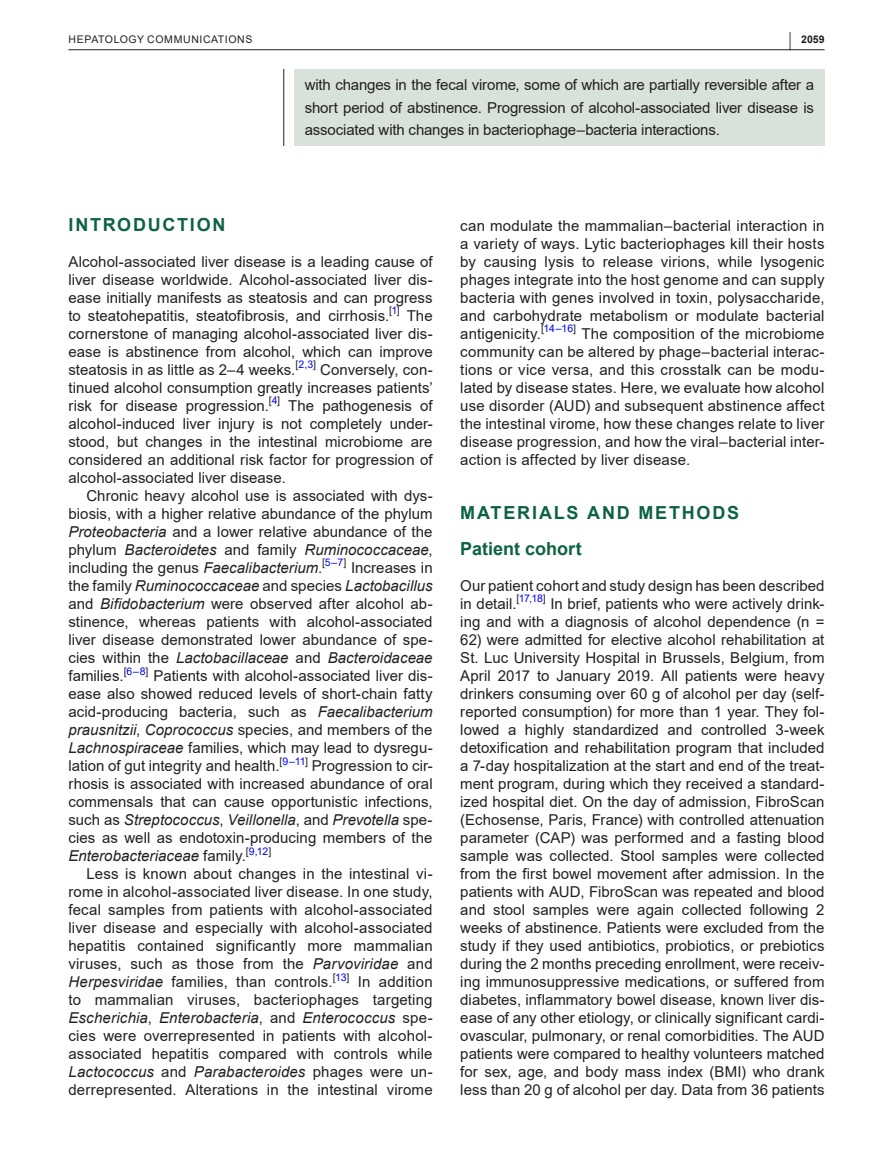
<style>
.page{position:relative;width:893px;height:1174px;background:#fff}
.page>*{position:absolute;margin:0;border:0;box-sizing:border-box;transform-origin:0 0}
.t1{font:700 19.5px "Arial";color:#231f20;scale:.38 1}
.t2{font:700 18px/36px "Arial";letter-spacing:.095em;color:#0d6341}
.t3{font:15px/18px "Arial";letter-spacing:.005em;color:#231f20;text-align:justify}
.t4{font:10.5px "Arial";letter-spacing:-.02em;color:#00f}
.t5{font:10.5px "Arial";letter-spacing:.055em;color:#231f20}
.t6{font:700 10.5px "Arial";color:#231f20}
.s1{color:#00f}
.s2{color:#231f20}
.s3{font-style:italic}
</style>
<div class="page">
<hr style="left:68px;top:49px;width:756px;height:1px;background:#231f20">
<div style="left:294px;top:69px;width:530px;height:77px;background:#d9e1db"></div>
<hr style="left:283px;top:69px;width:1px;height:77px;background:#231f20">
<h1 class="t1" style="left:789px;top:25px;width:7px">|</h1>
<p class="t5" style="left:69px;top:32px;width:185px">HEPATOLOGY COMMUNICATIONS</p>
<p class="t6" style="left:801px;top:32px;width:25px">2059</p>
<p class="t3" style="left:305px;top:74px;width:511px;line-height:22.5px">with changes in the fecal virome, some of which are partially reversible after a short period of abstinence. Progression of alcohol-associated liver disease is associated with changes in bacteriophage–bacteria interactions.</p>
<p class="t2" style="left:68px;top:207px;width:159px">INTRODUCTION</p>
<p class="t3" style="left:68px;top:253px;width:366px">Alcohol-associated liver disease is a leading cause of liver disease worldwide. Alcohol-associated liver dis&shy;ease initially manifests as steatosis and can progress to steatohepatitis, steatofibrosis, and cirrhosis.</p>
<p class="t5" style="left:389px;top:303px;width:12px">[<span class="s1">1</span>]</p>
<p class="t3" style="left:68px;top:307px;width:366px;text-indent:338px">The cornerstone of managing alcohol-associated liver dis&shy;ease is abstinence from alcohol, which can improve steatosis in as little as 2–4 weeks.</p>
<p class="t4" style="left:295px;top:357px;width:22px"><span class="s2">[</span>2,3<span class="s2">]</span></p>
<p class="t3" style="left:68px;top:361px;width:366px;text-indent:252px">Conversely, con&shy;tinued alcohol consumption greatly increases patients’ risk for disease progression.</p>
<p class="t5" style="left:269px;top:393px;width:13px">[<span class="s1">4</span>]</p>
<p class="t3" style="left:68px;top:397px;width:366px;text-indent:220px">The pathogenesis of alcohol-induced liver injury is not completely under&shy;stood, but changes in the intestinal microbiome are considered an additional risk factor for progression of alcohol-associated liver disease.</p>
<p class="t3" style="left:68px;top:487px;width:366px;text-indent:18px">Chronic heavy alcohol use is associated with dys&shy;biosis, with a higher relative abundance of the phylum <span class="s3">Proteobacteria</span> and a lower relative abundance of the phylum <span class="s3">Bacteroidetes</span> and family <span class="s3">Ruminococcaceae</span>, including the genus <span class="s3">Faecalibacterium</span>.</p>
<p class="t4" style="left:322px;top:555px;width:26px"><span class="s2">[</span>5–7<span class="s2">]</span></p>
<p class="t3" style="left:68px;top:559px;width:366px;text-indent:283px">Increases in the family <span class="s3">Ruminococcaceae</span> and species <span class="s3">Lactobacillus </span>and <span class="s3">Bifidobacterium</span> were observed after alcohol ab&shy;stinence, whereas patients with alcohol-associated liver disease demonstrated lower abundance of spe&shy;cies within the <span class="s3">Lactobacillaceae</span> and <span class="s3">Bacteroidaceae </span>families.</p>
<p class="t4" style="left:124px;top:663px;width:26px"><span class="s2">[</span>6–8<span class="s2">]</span></p>
<p class="t3" style="left:68px;top:667px;width:366px;text-indent:85px">Patients with alcohol-associated liver dis&shy;ease also showed reduced levels of short-chain fatty acid-producing bacteria, such as <span class="s3">Faecalibacterium prausnitzii</span>, <span class="s3">Coprococcus</span> species, and members of the <span class="s3">Lachnospiraceae</span> families, which may lead to dysregu&shy;lation of gut integrity and health.</p>
<p class="t4" style="left:280px;top:753px;width:30px"><span class="s2">[</span>9–11<span class="s2">]</span></p>
<p class="t3" style="left:68px;top:757px;width:366px;text-indent:243px">Progression to cir&shy;rhosis is associated with increased abundance of oral commensals that can cause opportunistic infections, such as <span class="s3">Streptococcus</span>, <span class="s3">Veillonella</span>, and <span class="s3">Prevotella</span> spe&shy;cies as well as endotoxin-producing members of the <span class="s3">Enterobacteriaceae</span> family.</p>
<p class="t4" style="left:246px;top:843px;width:27px"><span class="s2">[</span>9,12<span class="s2">]</span></p>
<p class="t3" style="left:68px;top:865px;width:366px;text-indent:18px">Less is known about changes in the intestinal vi&shy;rome in alcohol-associated liver disease. In one study, fecal samples from patients with alcohol-associated liver disease and especially with alcohol-associated hepatitis contained significantly more mammalian viruses, such as those from the <span class="s3">Parvoviridae</span> and <span class="s3">Herpesviridae</span> families, than controls.</p>
<p class="t5" style="left:333px;top:969px;width:18px">[<span class="s1">13</span>]</p>
<p class="t3" style="left:68px;top:973px;width:366px;text-indent:289px">In addition to mammalian viruses, bacteriophages targeting <span class="s3">Escherichia</span>, <span class="s3">Enterobacteria</span>, and <span class="s3">Enterococcus</span> spe&shy;cies were overrepresented in patients with alcohol&shy;associated hepatitis compared with controls while <span class="s3">Lactococcus</span> and <span class="s3">Parabacteroides</span> phages were un&shy;derrepresented. Alterations in the intestinal virome</p>
<p class="t3" style="left:460px;top:217px;width:366px">can modulate the mammalian–bacterial interaction in a variety of ways. Lytic bacteriophages kill their hosts by causing lysis to release virions, while lysogenic phages integrate into the host genome and can supply bacteria with genes involved in toxin, polysaccharide, and carbohydrate metabolism or modulate bacterial antigenicity.</p>
<p class="t4" style="left:541px;top:321px;width:36px"><span class="s2">[</span>14–16<span class="s2">]</span></p>
<p class="t3" style="left:460px;top:325px;width:366px;text-indent:121px">The composition of the microbiome community can be altered by phage–bacterial interac&shy;tions or vice versa, and this crosstalk can be modu&shy;lated by disease states. Here, we evaluate how alcohol use disorder (AUD) and subsequent abstinence affect the intestinal virome, how these changes relate to liver disease progression, and how the viral–bacterial inter&shy;action is affected by liver disease.</p>
<p class="t2" style="left:460px;top:495px;width:280px">MATERIALS AND METHODS<br>Patient cohort</p>
<p class="t3" style="left:460px;top:577px;width:366px">Our patient cohort and study design has been described in detail.</p>
<p class="t4" style="left:517px;top:591px;width:31px"><span class="s2">[</span>17,18<span class="s2">]</span></p>
<p class="t3" style="left:460px;top:595px;width:366px;text-align:right">In brief, patients who were actively drink-<br>ing and with a diagnosis of alcohol dependence (n =</p>
<p class="t3" style="left:460px;top:631px;width:366px">62) were admitted for elective alcohol rehabilitation at St. Luc University Hospital in Brussels, Belgium, from April 2017 to January 2019. All patients were heavy drinkers consuming over 60 g of alcohol per day (self&shy;reported consumption) for more than 1 year. They fol&shy;lowed a highly standardized and controlled 3-week detoxification and rehabilitation program that included a 7-day hospitalization at the start and end of the treat&shy;ment program, during which they received a standard&shy;ized hospital diet. On the day of admission, FibroScan (Echosense, Paris, France) with controlled attenuation parameter (CAP) was performed and a fasting blood sample was collected. Stool samples were collected from the first bowel movement after admission. In the patients with AUD, FibroScan was repeated and blood and stool samples were again collected following 2 weeks of abstinence. Patients were excluded from the study if they used antibiotics, probiotics, or prebiotics during the 2 months preceding enrollment, were receiv&shy;ing immunosuppressive medications, or suffered from diabetes, inflammatory bowel disease, known liver dis&shy;ease of any other etiology, or clinically significant cardi&shy;ovascular, pulmonary, or renal comorbidities. The AUD patients were compared to healthy volunteers matched for sex, age, and body mass index (BMI) who drank less than 20 g of alcohol per day. Data from 36 patients</p>
</div>
